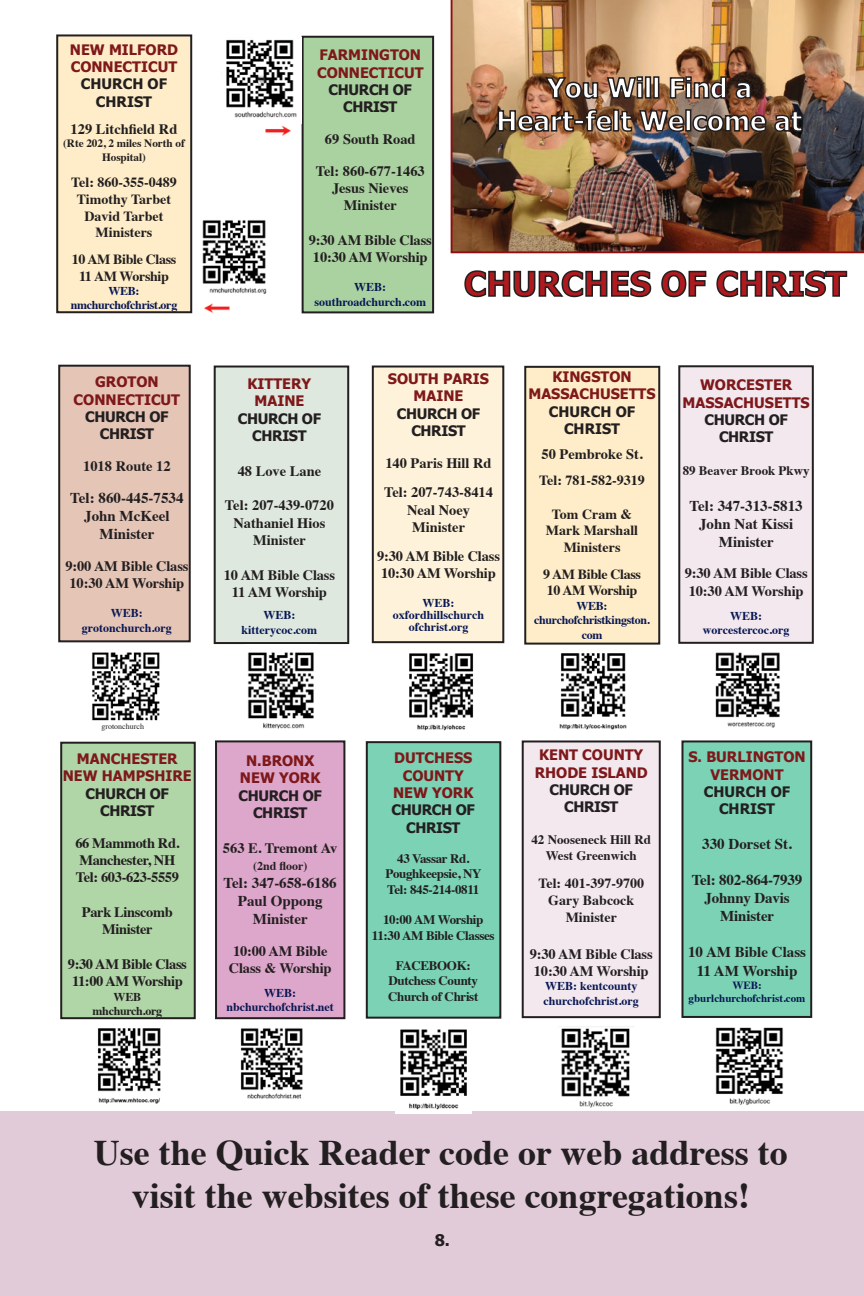
<style>
.page{position:relative;width:864px;height:1296px;background:#fff}
.page>*{position:absolute;margin:0;border:0;box-sizing:border-box;transform-origin:0 0}
.t1{font:700 36px/43.2px "Times";color:#231f20;text-align:center}
.t2{font:700 16px "Tahoma";color:#231f20}
.t3{font:700 15px/18px "Times";color:#231f20;text-align:center}
.t4{font:700 14.4px/17.4px "Times";letter-spacing:-.01em;color:#231f20}
.t5{font:700 14.4px/17.4px "Tahoma";color:#7e181a;text-align:center}
.t6{font:700 14.4px/17.4px "Tahoma";letter-spacing:-.025em;color:#231f20;text-align:center}
.t7{font:700 14.4px/17.4px "Tahoma";color:#231f20;text-align:center}
.t8{font:700 14px/16.8px "Times";color:#231f20;text-align:center}
.t9{font:700 14px/16.8px "Times";letter-spacing:-.025em;color:#231f20;text-align:center}
.t10{font:700 13px/15.6px "Times";letter-spacing:-.025em;color:#231f20;text-align:center}
.t11{font:700 13px/15.6px "Times";color:#231f20;text-align:center}
.t12{font:700 12px/14.4px "Times";color:#071653;text-align:center}
.t13{font:700 12px/14.4px "Times";letter-spacing:-.025em;color:#071653;text-align:center}
.t14{font:700 12px/14.4px "Times";letter-spacing:-.025em;color:#231f20;text-align:center}
.t15{font:700 11.2px/13.4px "Times";letter-spacing:-.005em;color:#231f20;text-align:center}
.t16{font:700 11px/13.2px "Times";color:#071653;text-align:center}
.t17{font:8px "Times";color:#231f20}
</style>
<div class="page">
<div style="left:0;top:1112px;width:864px;height:184px;background:#e1cbd9"></div>
<div style="left:523px;top:741px;width:137px;height:276px;background:#f2e8ee"></div>
<div style="left:522px;top:740px;width:139px;height:278px;border:2px solid #231f20"></div>
<div style="left:367px;top:742px;width:133px;height:276px;background:#7bd2b4"></div>
<div style="left:366px;top:741px;width:135px;height:278px;border:2px solid #231f20"></div>
<div style="left:303px;top:37px;width:130px;height:275px;background:#aad2a1"></div>
<div style="left:302px;top:36px;width:132px;height:277px;border:2px solid #231f20"></div>
<div style="left:682px;top:741px;width:129px;height:276px;background:#7bd2b4"></div>
<div style="left:681px;top:740px;width:131px;height:278px;border:2px solid #231f20"></div>
<div style="left:57px;top:35px;width:134px;height:277px;background:#feedc8"></div>
<div style="left:56px;top:34px;width:136px;height:279px;border:2px solid #231f20"></div>
<div style="left:679px;top:366px;width:134px;height:277px;background:#f2e8ee"></div>
<div style="left:678px;top:365px;width:136px;height:279px;border:2px solid #231f20"></div>
<div style="left:215px;top:367px;width:133px;height:276px;background:#dee8df"></div>
<div style="left:214px;top:366px;width:135px;height:278px;border:2px solid #231f20"></div>
<img style="left:451px;top:0;width:413px;height:253px">
<div style="left:216px;top:741px;width:128px;height:277px;background:#dda6cb"></div>
<div style="left:215px;top:740px;width:130px;height:279px;border:2px solid #231f20"></div>
<img style="left:240px;top:1028px;width:63px;height:71px">
<img style="left:202px;top:220px;width:65px;height:74px">
<img style="left:715px;top:1027px;width:68px;height:78px">
<img style="left:715px;top:652px;width:65px;height:76px">
<img style="left:226px;top:39px;width:71px;height:79px">
<img style="left:248px;top:652px;width:66px;height:77px">
<img style="left:561px;top:1026px;width:74px;height:82px">
<div style="left:59px;top:366px;width:131px;height:275px;background:#e5c5b6"></div>
<div style="left:58px;top:365px;width:133px;height:277px;border:2px solid #231f20"></div>
<div style="left:373px;top:367px;width:130px;height:275px;background:#fef3da"></div>
<div style="left:372px;top:366px;width:132px;height:277px;border:2px solid #231f20"></div>
<div style="left:61px;top:743px;width:134px;height:275px;background:#b0d5a7"></div>
<div style="left:60px;top:742px;width:136px;height:277px;border:2px solid #231f20"></div>
<img style="left:92px;top:652px;width:68px;height:69px">
<img style="left:395px;top:1029px;width:77px;height:85px">
<img style="left:97px;top:1028px;width:64px;height:76px">
<img style="left:409px;top:653px;width:65px;height:78px">
<div style="left:525px;top:367px;width:134px;height:277px;background:#feedc8"></div>
<div style="left:524px;top:366px;width:136px;height:279px;border:2px solid #231f20"></div>
<img style="left:204px;top:303px;width:26px;height:10px">
<img style="left:265px;top:125px;width:26px;height:11px">
<img style="left:559px;top:653px;width:68px;height:76px">
<svg style="left:464px;top:270px;width:384px;height:28px"></svg>
<img style="left:497px;top:108px;width:307px;height:25px">
<img style="left:544px;top:76px;width:208px;height:24px">
<p class="t5" style="left:70px;top:40px;width:110px;text-align:left">NEW MILFORD<br>CONNECTICUT</p>
<p class="t7" style="left:81px;top:75px;width:88px">CHURCH OF<br>CHRIST</p>
<p class="t4" style="left:71px;top:119px;width:108px">129 Litchfield Rd</p>
<p class="t15" style="left:63px;top:136px;width:123px">(Rte 202, 2 miles North of<br>Hospital)</p>
<p class="t8" style="left:71px;top:172px;width:107px">Tel: 860-355-0489<br>Timothy Tarbet<br>David Tarbet<br>Ministers</p>
<p class="t9" style="left:72px;top:249px;width:106px">10 AM Bible Class<br>11 AM Worship</p>
<p class="t13" style="left:71px;top:283px;width:108px">WEB: nmchurchofchrist.org</p>
<p class="t5" style="left:74px;top:372px;width:108px">GROTON<br>CONNECTICUT</p>
<p class="t6" style="left:85px;top:407px;width:85px">CHURCH OF<br>CHRIST</p>
<p class="t4" style="left:83px;top:456px;width:89px">1018 Route 12</p>
<p class="t3" style="left:70px;top:488px;width:115px">Tel: 860-445-7534<br>John McKeel<br>Minister</p>
<p class="t4" style="left:65px;top:556px;width:125px">9:00 AM Bible Class<br>10:30 AM Worship</p>
<p class="t12" style="left:82px;top:605px;width:91px">WEB: grotonchurch.org</p>
<p class="t5" style="left:317px;top:46px;width:108px;text-align:left">FARMINGTON<br>CONNECTICUT</p>
<p class="t6" style="left:329px;top:80px;width:85px">CHURCH OF<br>CHRIST</p>
<p class="t4" style="left:325px;top:129px;width:92px">69 South Road</p>
<p class="t4" style="left:316px;top:161px;width:110px;text-align:center">Tel: 860-677-1463<br>Jesus Nieves<br>Minister</p>
<p class="t4" style="left:309px;top:230px;width:124px">9:30 AM Bible Class<br>10:30 AM Worship</p>
<p class="t12" style="left:314px;top:279px;width:113px">WEB: southroadchurch.com</p>
<p class="t5" style="left:248px;top:374px;width:65px">KITTERY<br>MAINE</p>
<p class="t6" style="left:238px;top:409px;width:85px">CHURCH OF<br>CHRIST</p>
<p class="t4" style="left:238px;top:461px;width:85px">48 Love Lane</p>
<p class="t4" style="left:225px;top:495px;width:110px;text-align:center">Tel: 207-439-0720<br>Nathaniel Hios<br>Minister</p>
<p class="t4" style="left:224px;top:565px;width:113px;text-align:center">10 AM Bible Class<br>11 AM Worship</p>
<p class="t12" style="left:242px;top:607px;width:77px">WEB: kitterycoc.com</p>
<p class="t5" style="left:388px;top:369px;width:103px">SOUTH PARIS<br>MAINE</p>
<p class="t6" style="left:397px;top:404px;width:85px">CHURCH OF<br>CHRIST</p>
<p class="t4" style="left:384px;top:447px;width:110px;line-height:29.4px">140 Paris Hill Rd<br>Tel: 207-743-8414</p>
<p class="t4" style="left:407px;top:499px;width:64px;text-align:center">Neal Noey<br>Minister</p>
<p class="t4" style="left:377px;top:546px;width:124px">9:30 AM Bible Class<br>10:30 AM Worship</p>
<p class="t12" style="left:393px;top:596px;width:93px;line-height:12px">WEB: oxfordhillschurch ofchrist.org</p>
<p class="t5" style="left:528px;top:367px;width:129px">KINGSTON<br>MASSACHUSETTS</p>
<p class="t7" style="left:549px;top:402px;width:88px">CHURCH OF<br>CHRIST</p>
<p class="t4" style="left:541px;top:444px;width:103px">50 Pembroke St.</p>
<p class="t8" style="left:539px;top:470px;width:107px">Tel: 781-582-9319</p>
<p class="t8" style="left:546px;top:504px;width:94px">Tom Cram &amp;<br>Mark Marshall<br>Ministers</p>
<p class="t9" style="left:543px;top:564px;width:100px;text-align:left">9 AM Bible Class<br>10 AM Worship</p>
<p class="t13" style="left:534px;top:597px;width:117px">WEB: churchofchristkingston. com</p>
<p class="t5" style="left:683px;top:375px;width:129px">WORCESTER<br>MASSACHUSETTS</p>
<p class="t6" style="left:705px;top:410px;width:85px">CHURCH OF<br>CHRIST</p>
<p class="t11" style="left:683px;top:462px;width:128px">89 Beaver Brook Pkwy</p>
<p class="t3" style="left:690px;top:495px;width:115px">Tel: 347-313-5813<br>John Nat Kissi<br>Minister</p>
<p class="t4" style="left:685px;top:563px;width:125px">9:30 AM Bible Class<br>10:30 AM Worship</p>
<p class="t12" style="left:703px;top:607px;width:88px">WEB: worcestercoc.org</p>
<p class="t17" style="left:101px;top:719px;width:44px">grotonchurch</p>
<p class="t5" style="left:63px;top:749px;width:130px">MANCHESTER<br>NEW HAMPSHIRE</p>
<p class="t6" style="left:86px;top:784px;width:85px">CHURCH OF<br>CHRIST</p>
<p class="t4" style="left:75px;top:833px;width:105px">66 Mammoth Rd.<br>Manchester, NH<br>Tel: 603-623-5559</p>
<p class="t4" style="left:82px;top:902px;width:92px;text-align:center">Park Linscomb<br>Minister</p>
<p class="t4" style="left:68px;top:954px;width:121px">9:30 AM Bible Class<br>11:00 AM Worship</p>
<p class="t14" style="left:93px;top:988px;width:71px">WEB mhchurch.org</p>
<p class="t5" style="left:240px;top:751px;width:82px">N.BRONX<br>NEW YORK</p>
<p class="t6" style="left:239px;top:786px;width:85px">CHURCH OF<br>CHRIST</p>
<p class="t4" style="left:223px;top:837px;width:116px">563 E. Tremont Av</p>
<p class="t14" style="left:253px;top:857px;width:56px">(2nd floor)</p>
<p class="t3" style="left:224px;top:872px;width:115px">Tel: 347-658-6186<br>Paul Oppong<br>Minister</p>
<p class="t4" style="left:229px;top:941px;width:104px">10:00 AM Bible<br>Class &amp; Worship</p>
<p class="t12" style="left:226px;top:984px;width:109px">WEB: nbchurchofchrist.net</p>
<p class="t5" style="left:393px;top:749px;width:82px">DUTCHESS<br>COUNTY<br>NEW YORK</p>
<p class="t6" style="left:392px;top:801px;width:85px">CHURCH OF<br>CHRIST</p>
<p class="t10" style="left:385px;top:849px;width:98px">43 Vassar Rd.<br>Poughkeepsie, NY<br>Tel: 845-214-0811</p>
<p class="t10" style="left:372px;top:910px;width:124px">10:00 AM Worship<br>11:30 AM Bible Classes</p>
<p class="t10" style="left:388px;top:956px;width:92px">FACEBOOK:<br>Dutchess County<br>Church of Christ</p>
<p class="t5" style="left:535px;top:746px;width:115px">KENT COUNTY<br>RHODE ISLAND</p>
<p class="t6" style="left:550px;top:780px;width:85px">CHURCH OF<br>CHRIST</p>
<p class="t11" style="left:531px;top:830px;width:121px">42 Nooseneck Hill Rd<br>West Greenwich</p>
<p class="t8" style="left:538px;top:874px;width:107px">Tel: 401-397-9700<br>Gary Babcock<br>Minister</p>
<p class="t4" style="left:530px;top:943px;width:125px">9:30 AM Bible Class<br>10:30 AM Worship</p>
<p class="t12" style="left:544px;top:978px;width:97px;text-align:left">WEB: kentcounty churchofchrist.org</p>
<p class="t5" style="left:688px;top:748px;width:119px">S. BURLINGTON<br>VERMONT</p>
<p class="t7" style="left:704px;top:782px;width:88px">CHURCH OF<br>CHRIST</p>
<p class="t3" style="left:702px;top:833px;width:91px">330 Dorset St.</p>
<p class="t3" style="left:692px;top:869px;width:112px">Tel: 802-864-7939<br>Johnny Davis<br>Minister</p>
<p class="t3" style="left:688px;top:941px;width:119px;line-height:19.2px">10 AM Bible Class<br>11 AM Worship</p>
<p class="t16" style="left:689px;top:978px;width:118px">WEB: gburlchurchofchrist.com</p>
<h1 class="t1" style="left:94px;top:1127px;width:696px">Use the Quick Reader code or web address to visit the websites of these congregations!</h1>
<p class="t2" style="left:435px;top:1229px;width:17px">8.</p>
</div>
